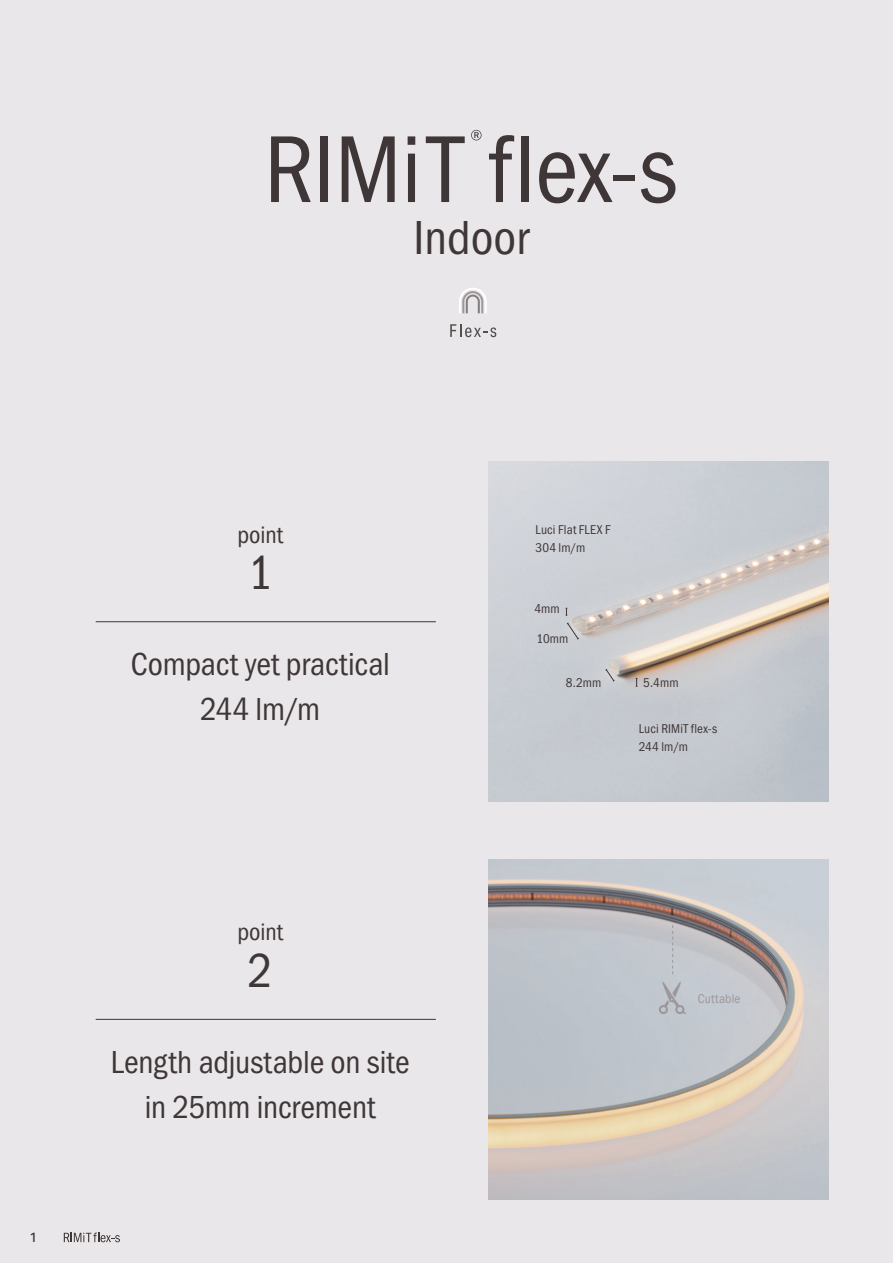
<style>
.page{position:relative;width:893px;height:1263px;background:#e9e7e9}
.page>*{position:absolute;margin:0;border:0;box-sizing:border-box;transform-origin:0 0}
.t1{font:49.5px "Franklin Gothic URW Cond";color:#3f3637}
.t2{font:33px/45px "Franklin Gothic URW Cond";letter-spacing:-.005em;color:#3f3637;text-align:center}
.t3{font:24.75px "Franklin Gothic URW Cond";color:#3f3637}
.t4{font:500 13.5px "Aktiv Grotesk Cd";color:#3e3e3f}
.t5{font:13.2px "Franklin Gothic URW Cond";letter-spacing:.015em;color:#3f3637}
.t6{font:13.2px "Franklin Gothic URW Cond";letter-spacing:.015em;color:#9d989b}
</style>
<div class="page">
<hr style="left:96px;top:621px;width:340px;height:1px;background:#3f3637">
<hr style="left:96px;top:1019px;width:340px;height:1px;background:#3f3637">
<img style="left:489px;top:859px;width:340px;height:340px">
<img style="left:489px;top:461px;width:340px;height:340px">
<svg style="left:566px;top:622px;width:13px;height:18px"></svg>
<svg style="left:605px;top:669px;width:10px;height:13px"></svg>
<svg style="left:672px;top:925px;width:1px;height:49px"></svg>
<svg style="left:658px;top:981px;width:28px;height:33px"></svg>
<svg style="left:271px;top:136px;width:40px;height:66px"></svg>
<div style="left:320px;top:136px;width:8px;height:66px;background:#3f3637"></div>
<svg style="left:342px;top:136px;width:53px;height:66px"></svg>
<svg style="left:408px;top:136px;width:7px;height:66px"></svg>
<svg style="left:426px;top:136px;width:39px;height:66px"></svg>
<svg style="left:471px;top:130px;width:10px;height:10px"></svg>
<svg style="left:489px;top:135px;width:25px;height:67px"></svg>
<div style="left:522px;top:136px;width:7px;height:66px;background:#3f3637"></div>
<svg style="left:539px;top:152px;width:74px;height:51px"></svg>
<div style="left:614px;top:175px;width:21px;height:6px;background:#3f3637"></div>
<svg style="left:641px;top:152px;width:34px;height:51px"></svg>
<svg style="left:450px;top:324px;width:46px;height:13px"></svg>
<svg style="left:459px;top:288px;width:28px;height:25px"></svg>
<svg style="left:64px;top:1232px;width:56px;height:10px"></svg>
<h1 class="t1" style="left:413px;top:202px;width:117px">Indoor</h1>
<p class="t3" style="left:237px;top:517px;width:47px">point</p>
<h1 class="t1" style="left:248px;top:537px;width:27px">1</h1>
<p class="t2" style="left:131px;top:640px;width:261px">Compact yet practical<br>244 lm/m</p>
<p class="t4" style="left:30px;top:1229px;width:8px">1</p>
<p class="t3" style="left:237px;top:914px;width:47px">point</p>
<h1 class="t1" style="left:248px;top:935px;width:27px">2</h1>
<p class="t2" style="left:111px;top:1037px;width:301px">Length adjustable on site in 25mm increment</p>
<p class="t5" style="left:535px;top:520px;width:76px">Luci Flat FLEX F</p>
<p class="t5" style="left:535px;top:538px;width:51px">304 lm/m</p>
<p class="t5" style="left:534px;top:599px;width:27px">4mm</p>
<p class="t5" style="left:537px;top:629px;width:33px">10mm</p>
<p class="t5" style="left:566px;top:673px;width:37px">8.2mm</p>
<p class="t5" style="left:643px;top:673px;width:37px">5.4mm</p>
<p class="t5" style="left:639px;top:719px;width:80px">Luci RIMiT flex-s</p>
<p class="t5" style="left:639px;top:737px;width:51px">244 lm/m</p>
<p class="t6" style="left:698px;top:989px;width:44px">Cuttable</p>
</div>
